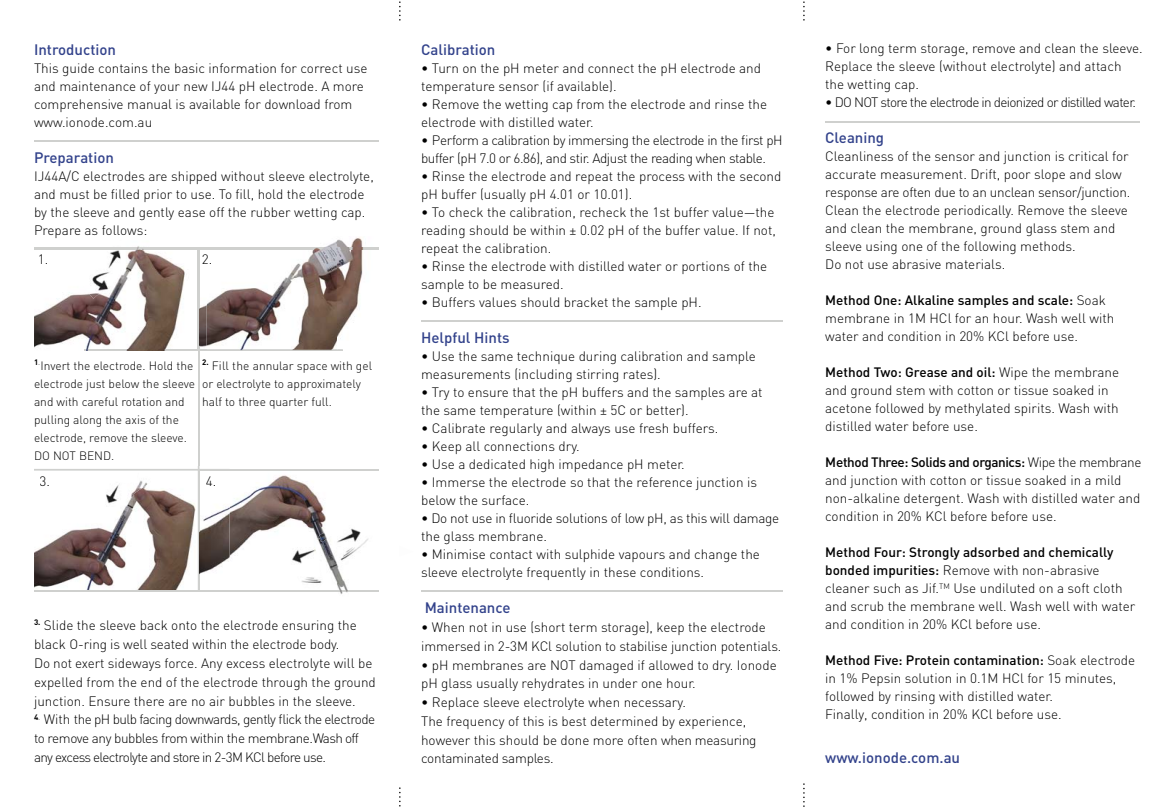
<style>
.page{position:relative;width:1174px;height:808px;background:#fff}
.page>*{position:absolute;margin:0;border:0;box-sizing:border-box;transform-origin:0 0}
.t1{font:500 15px "DIN";color:#32428b}
.t2{font:300 13.5px/18px "DIN";color:#000}
.t3{font:300 13.5px/18.9px "DIN";letter-spacing:-.04em;color:#000}
.t4{font:300 13.5px/18px "DIN";letter-spacing:-.03em;color:#000}
.t5{font:300 13.5px/18px "DIN";letter-spacing:-.02em;color:#000}
.t6{font:300 13.5px "DIN";letter-spacing:-.05em;color:#000}
.t7{font:300 12px/18px "DIN";color:#000}
.s1{font-weight:500}
</style>
<div class="page">
<hr style="left:198px;top:248px;width:1px;height:343px;background:#cfd0ce">
<hr style="left:84px;top:349px;width:259px;height:2px;background:#cfd0ce">
<hr style="left:421px;top:320px;width:361px;height:2px;background:#cfd0ce">
<hr style="left:34px;top:140px;width:344px;height:2px;background:#cfd0ce">
<hr style="left:825px;top:121px;width:315px;height:2px;background:#cfd0ce">
<hr style="left:421px;top:590px;width:361px;height:1px;background:#cfd0ce">
<svg style="left:399px;top:1px;width:1px;height:20px"></svg>
<svg style="left:803px;top:1px;width:1px;height:20px"></svg>
<svg style="left:803px;top:783px;width:1px;height:24px"></svg>
<svg style="left:399px;top:787px;width:1px;height:20px"></svg>
<img style="left:34px;top:246px;width:165px;height:103px">
<img style="left:72px;top:246px;width:49px;height:53px">
<img style="left:198px;top:249px;width:1px;height:100px">
<img style="left:34px;top:248px;width:165px;height:1px">
<img style="left:86px;top:349px;width:79px;height:1px">
<img style="left:199px;top:237px;width:180px;height:113px">
<img style="left:207px;top:248px;width:171px;height:1px">
<img style="left:34px;top:466px;width:166px;height:124px">
<img style="left:34px;top:469px;width:344px;height:2px">
<img style="left:198px;top:466px;width:1px;height:124px">
<svg style="left:40px;top:476px;width:9px;height:10px"></svg>
<img style="left:105px;top:472px;width:49px;height:42px">
<hr style="left:34px;top:590px;width:344px;height:1px;background:#cfd0ce">
<img style="left:199px;top:470px;width:180px;height:122px">
<img style="left:199px;top:470px;width:31px;height:120px">
<img style="left:280px;top:525px;width:99px;height:69px">
<img style="left:318px;top:528px;width:15px;height:14px">
<svg style="left:206px;top:477px;width:9px;height:9px"></svg>
<img style="left:199px;top:590px;width:179px;height:1px">
<p class="t1" style="left:34px;top:44px;width:83px">Introduction</p>
<p class="t2" style="left:34px;top:61px;width:335px">This guide contains the basic information for correct use and maintenance of your new IJ44 pH electrode. A more comprehensive manual is available for download from www.ionode.com.au</p>
<p class="t1" style="left:34px;top:152px;width:81px">Preparation</p>
<p class="t2" style="left:34px;top:169px;width:341px">IJ44A/C electrodes are shipped without sleeve electrolyte, and must be filled prior to use. To fill, hold the electrode by the sleeve and gently ease off the rubber wetting cap.<br>Prepare as follows:</p>
<p class="t2" style="left:38px;top:252px;width:12px">1.</p>
<p class="t2" style="left:202px;top:252px;width:12px">2.</p>
<p class="t7" style="left:34px;top:358px;width:163px"><sup>1</sup><sup>.</sup>Invert the electrode. Hold the electrode just below the sleeve and with careful rotation and pulling along the axis of the electrode, remove the sleeve.<br>DO NOT BEND.</p>
<p class="t2" style="left:40px;top:474px;width:12px">3.</p>
<p class="t7" style="left:202px;top:358px;width:172px"><sup>2.</sup> Fill the annular space with gel or electrolyte to approximately half to three quarter full.</p>
<p class="t2" style="left:206px;top:474px;width:12px">4.</p>
<p class="t2" style="left:34px;top:617px;width:343px;line-height:18.9px"><sup>3.</sup> Slide the sleeve back onto the electrode ensuring the black O-ring is well seated within the electrode body.<br>Do not exert sideways force. Any excess electrolyte will be expelled from the end of the electrode through the ground junction. Ensure there are no air bubbles in the sleeve.</p>
<p class="t3" style="left:34px;top:712px;width:343px"><sup>4</sup><sup>.</sup> With the pH bulb facing downwards, gently flick the electrode to remove any bubbles from within the membrane.Wash off any excess electrolyte and store in 2-3M KCl before use.</p>
<p class="t1" style="left:421px;top:44px;width:76px">Calibration</p>
<p class="t2" style="left:421px;top:61px;width:341px">• Turn on the pH meter and connect the pH electrode and temperature sensor (if available).</p>
<p class="t2" style="left:421px;top:97px;width:347px">• Remove the wetting cap from the electrode and rinse the electrode with distilled water.</p>
<p class="t4" style="left:421px;top:133px;width:363px">• Perform a calibration by immersing the electrode in the first pH buffer (pH 7.0 or 6.86), and stir. Adjust the reading when stable.</p>
<p class="t2" style="left:421px;top:169px;width:362px">• Rinse the electrode and repeat the process with the second pH buffer (usually pH 4.01 or 10.01).</p>
<p class="t2" style="left:421px;top:205px;width:356px;text-align:justify">• To check the calibration, recheck the 1st buffer value—the reading should be within ± 0.02 pH of the buffer value. If not, repeat the calibration.</p>
<p class="t2" style="left:421px;top:259px;width:348px">• Rinse the electrode with distilled water or portions of the sample to be measured.</p>
<p class="t2" style="left:421px;top:295px;width:282px">• Buffers values should bracket the sample pH.</p>
<p class="t1" style="left:421px;top:332px;width:90px">Helpful Hints</p>
<p class="t2" style="left:421px;top:349px;width:336px">• Use the same technique during calibration and sample measurements (including stirring rates).</p>
<p class="t2" style="left:421px;top:385px;width:343px">• Try to ensure that the pH buffers and the samples are at the same temperature (within ± 5C or better).</p>
<p class="t2" style="left:421px;top:421px;width:299px">• Calibrate regularly and always use fresh buffers.</p>
<p class="t2" style="left:421px;top:439px;width:160px">• Keep all connections dry.</p>
<p class="t2" style="left:421px;top:457px;width:265px">• Use a dedicated high impedance pH meter.</p>
<p class="t2" style="left:421px;top:475px;width:337px">• Immerse the electrode so that the reference junction is below the surface.</p>
<p class="t5" style="left:421px;top:511px;width:360px">• Do not use in fluoride solutions of low pH, as this will damage the glass membrane.</p>
<p class="t2" style="left:421px;top:547px;width:340px">• Minimise contact with sulphide vapours and change the sleeve electrolyte frequently in these conditions.</p>
<p class="t1" style="left:425px;top:603px;width:87px">Maintenance</p>
<p class="t2" style="left:421px;top:619px;width:362px;line-height:18.8px">• When not in use (short term storage), keep the electrode immersed in 2-3M KCl solution to stabilise junction potentials.</p>
<p class="t2" style="left:421px;top:657px;width:357px;line-height:18.8px">• pH membranes are NOT damaged if allowed to dry. Ionode pH glass usually rehydrates in under one hour.</p>
<p class="t2" style="left:421px;top:694px;width:337px;line-height:18.8px">• Replace sleeve electrolyte when necessary.<br>The frequency of this is best determined by experience, however this should be done more often when measuring contaminated samples.</p>
<p class="t2" style="left:825px;top:41px;width:319px">• For long term storage, remove and clean the sleeve.<br>Replace the sleeve (without electrolyte) and attach the wetting cap.</p>
<p class="t6" style="left:825px;top:98px;width:312px">• DO NOT store the electrode in deionized or distilled water.</p>
<p class="t1" style="left:825px;top:133px;width:60px">Cleaning</p>
<p class="t2" style="left:825px;top:149px;width:306px">Cleanliness of the sensor and junction is critical for accurate measurement. Drift, poor slope and slow response are often due to an unclean sensor/junction.<br>Clean the electrode periodically. Remove the sleeve and clean the membrane, ground glass stem and sleeve using one of the following methods.<br>Do not use abrasive materials.</p>
<p class="t2" style="left:825px;top:293px;width:291px"><span class="s1">Method One: Alkaline samples and scale:</span> Soak membrane in 1M HCl for an hour. Wash well with water and condition in 20% KCl before use.</p>
<p class="t2" style="left:825px;top:365px;width:295px"><span class="s1">Method Two: Grease and oil:</span> Wipe the membrane and ground stem with cotton or tissue soaked in acetone followed by methylated spirits. Wash with distilled water before use.</p>
<p class="t2" style="left:825px;top:455px;width:318px"><span class="s1">Method Three: Solids and organics:</span> Wipe the membrane and junction with cotton or tissue soaked in a mild non-alkaline detergent. Wash with distilled water and condition in 20% KCl before before use.</p>
<p class="t2" style="left:825px;top:545px;width:312px"><span class="s1">Method Four: Strongly adsorbed and chemically bonded impurities:</span> Remove with non-abrasive cleaner such as Jif.<sup>TM</sup> Use undiluted on a soft cloth and scrub the membrane well. Wash well with water and condition in 20% KCl before use.</p>
<p class="t2" style="left:825px;top:653px;width:311px"><span class="s1">Method Five: Protein contamination:</span> Soak electrode in 1% Pepsin solution in 0.1M HCl for 15 minutes, followed by rinsing with distilled water.<br>Finally, condition in 20% KCl before use.</p>
<p class="t1" style="left:825px;top:752px;width:136px">www.ionode.com.au</p>
</div>
